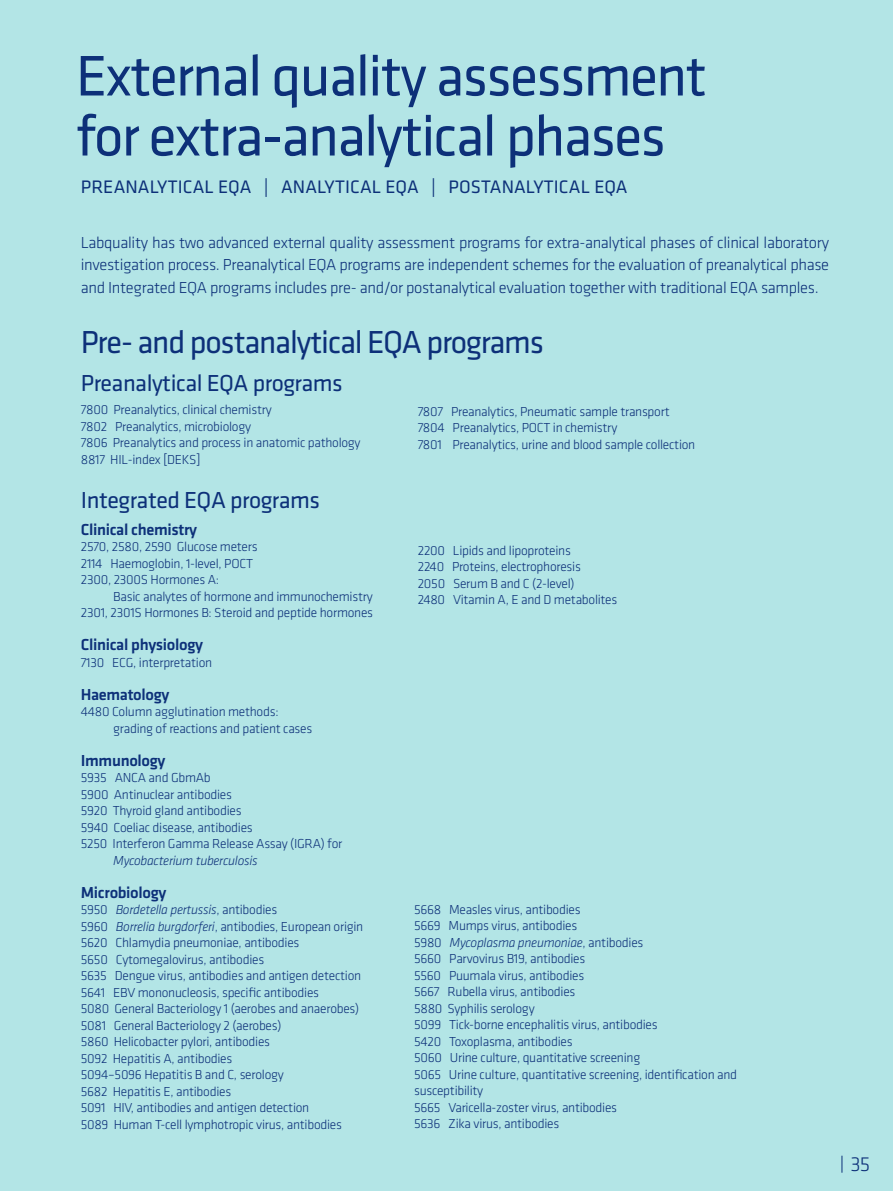
<style>
.page{position:relative;width:893px;height:1191px;background:#b3e5e6}
.page>*{position:absolute;margin:0;border:0;box-sizing:border-box;transform-origin:0 0}
.PC_Sisältösivun_otsi{font:59.25px/60px "Klavika";letter-spacing:-.03em;color:#0d3079}
.YE_nosto{font:33px "Klavika";letter-spacing:-.035em;color:#0d3079}
.SK_Taulukon_otsikko{font:24px "Klavika";letter-spacing:-.02em;color:#0d3079}
.t1{font:300 21px "Klavika";color:#0d3079}
.PC_lisätiedot_leipis{font:18.75px "Klavika";letter-spacing:.005em;color:#0d3079}
.EQAS_Virologia_leipi{font:300 16.5px/22.5px "Klavika";letter-spacing:-.02em;color:#0d3079;text-align:justify}
.Taulukko_leipis_1_EN{font:500 16.5px "Klavika";letter-spacing:-.02em;color:#0d3079}
.Taulukko_leipis_1_EN-2{font:300 13.5px/16.5px "Klavika";letter-spacing:-.02em;color:#0d3079}
.Taulukko_leipis_1_EN-3{font:italic 300 13.5px "Klavika";letter-spacing:-.02em;color:#0d3079}
.s1{font-style:normal}
.s2{font-style:italic}
</style>
<div class="page">
<hr style="left:0;top:0;width:1px;height:254px;background:#bcbdc0">
<svg style="left:842px;top:1155px;width:1px;height:17px"></svg>
<p class="PC_Sisältösivun_otsi" style="left:76px;top:44px;width:632px">External quality assessment for extra-analytical phases</p>
<p class="PC_lisätiedot_leipis" style="left:81px;top:175px;width:548px">PREANALYTICAL EQA | ANALYTICAL EQA | POSTANALYTICAL EQA</p>
<p class="EQAS_Virologia_leipi" style="left:81px;top:231px;width:750px">Labquality has two advanced external quality assessment programs for extra-analytical phases of clinical laboratory investigation process. Preanalytical EQA programs are independent schemes for the evaluation of preanalytical phase and Integrated EQA programs includes pre- and/or postanalytical evaluation together with traditional EQA samples.</p>
<p class="YE_nosto" style="left:81px;top:321px;width:465px">Pre- and postanalytical EQA programs</p>
<p class="SK_Taulukon_otsikko" style="left:81px;top:368px;width:263px">Preanalytical EQA programs</p>
<p class="Taulukko_leipis_1_EN-2" style="left:81px;top:401px;width:192px">7800 Preanalytics, clinical chemistry</p>
<p class="Taulukko_leipis_1_EN-2" style="left:81px;top:418px;width:172px">7802 Preanalytics, microbiology</p>
<p class="Taulukko_leipis_1_EN-2" style="left:81px;top:434px;width:281px">7806 Preanalytics and process in anatomic pathology</p>
<p class="Taulukko_leipis_1_EN-2" style="left:81px;top:451px;width:121px">8817 HIL-index [DEKS]</p>
<p class="SK_Taulukon_otsikko" style="left:81px;top:484px;width:241px">Integrated EQA programs</p>
<p class="Taulukko_leipis_1_EN" style="left:81px;top:518px;width:118px">Clinical chemistry</p>
<p class="Taulukko_leipis_1_EN-2" style="left:81px;top:538px;width:178px">2570, 2580, 2590 Glucose meters</p>
<p class="Taulukko_leipis_1_EN-2" style="left:81px;top:555px;width:174px">2114 Haemoglobin, 1-level, POCT</p>
<p class="Taulukko_leipis_1_EN-2" style="left:81px;top:571px;width:140px">2300, 2300S Hormones A:</p>
<p class="Taulukko_leipis_1_EN-2" style="left:113px;top:588px;width:261px">Basic analytes of hormone and immunochemistry</p>
<p class="Taulukko_leipis_1_EN-2" style="left:81px;top:604px;width:294px">2301, 2301S Hormones B: Steroid and peptide hormones</p>
<p class="Taulukko_leipis_1_EN" style="left:81px;top:633px;width:124px">Clinical physiology</p>
<p class="Taulukko_leipis_1_EN-2" style="left:81px;top:654px;width:133px">7130 ECG, interpretation</p>
<p class="Taulukko_leipis_1_EN" style="left:81px;top:683px;width:90px">Haematology</p>
<p class="Taulukko_leipis_1_EN-2" style="left:81px;top:703px;width:199px">4480 Column agglutination methods:</p>
<p class="Taulukko_leipis_1_EN-2" style="left:113px;top:720px;width:201px">grading of reactions and patient cases</p>
<p class="Taulukko_leipis_1_EN" style="left:81px;top:749px;width:86px">Immunology</p>
<p class="Taulukko_leipis_1_EN-2" style="left:81px;top:769px;width:132px">5935 ANCA and GbmAb</p>
<p class="Taulukko_leipis_1_EN-2" style="left:81px;top:786px;width:153px">5900 Antinuclear antibodies</p>
<p class="Taulukko_leipis_1_EN-2" style="left:81px;top:802px;width:162px">5920 Thyroid gland antibodies</p>
<p class="Taulukko_leipis_1_EN-2" style="left:81px;top:819px;width:173px">5940 Coeliac disease, antibodies</p>
<p class="Taulukko_leipis_1_EN-2" style="left:81px;top:835px;width:263px">5250 Interferon Gamma Release Assay (IGRA) for</p>
<p class="Taulukko_leipis_1_EN-3" style="left:113px;top:852px;width:146px">Mycobacterium tuberculosis</p>
<p class="Taulukko_leipis_1_EN" style="left:81px;top:881px;width:87px">Microbiology</p>
<p class="Taulukko_leipis_1_EN-3" style="left:81px;top:901px;width:198px"><span class="s1">5950</span> Bordetella pertussis<span class="s1">, antibodies</span></p>
<p class="Taulukko_leipis_1_EN-2" style="left:81px;top:918px;width:284px">5960 <span class="s2">Borrelia burgdorferi</span>, antibodies, European origin</p>
<p class="Taulukko_leipis_1_EN-2" style="left:81px;top:934px;width:220px">5620 Chlamydia pneumoniae, antibodies</p>
<p class="Taulukko_leipis_1_EN-2" style="left:81px;top:951px;width:185px">5650 Cytomegalovirus, antibodies</p>
<p class="Taulukko_leipis_1_EN-2" style="left:81px;top:967px;width:282px">5635 Dengue virus, antibodies and antigen detection</p>
<p class="Taulukko_leipis_1_EN-2" style="left:81px;top:984px;width:240px">5641 EBV mononucleosis, specific antibodies</p>
<p class="Taulukko_leipis_1_EN-2" style="left:81px;top:1000px;width:280px">5080 General Bacteriology 1 (aerobes and anaerobes)</p>
<p class="Taulukko_leipis_1_EN-2" style="left:81px;top:1017px;width:202px">5081 General Bacteriology 2 (aerobes)</p>
<p class="Taulukko_leipis_1_EN-2" style="left:81px;top:1033px;width:191px">5860 Helicobacter pylori, antibodies</p>
<p class="Taulukko_leipis_1_EN-2" style="left:81px;top:1050px;width:153px">5092 Hepatitis A, antibodies</p>
<p class="Taulukko_leipis_1_EN-2" style="left:81px;top:1066px;width:204px">5094–5096 Hepatitis B and C, serology</p>
<p class="Taulukko_leipis_1_EN-2" style="left:81px;top:1083px;width:152px">5682 Hepatitis E, antibodies</p>
<p class="Taulukko_leipis_1_EN-2" style="left:81px;top:1099px;width:230px">5091 HIV, antibodies and antigen detection</p>
<p class="Taulukko_leipis_1_EN-2" style="left:81px;top:1116px;width:263px">5089 Human T-cell lymphotropic virus, antibodies</p>
<p class="Taulukko_leipis_1_EN-2" style="left:418px;top:403px;width:253px">7807 Preanalytics, Pneumatic sample transport</p>
<p class="Taulukko_leipis_1_EN-2" style="left:418px;top:419px;width:201px">7804 Preanalytics, POCT in chemistry</p>
<p class="Taulukko_leipis_1_EN-2" style="left:418px;top:436px;width:279px">7801 Preanalytics, urine and blood sample collection</p>
<p class="Taulukko_leipis_1_EN-2" style="left:418px;top:542px;width:155px">2200 Lipids and lipoproteins</p>
<p class="Taulukko_leipis_1_EN-2" style="left:418px;top:558px;width:165px">2240 Proteins, electrophoresis</p>
<p class="Taulukko_leipis_1_EN-2" style="left:418px;top:575px;width:158px">2050 Serum B and C (2-level)</p>
<p class="Taulukko_leipis_1_EN-2" style="left:418px;top:591px;width:201px">2480 Vitamin A, E and D metabolites</p>
<p class="Taulukko_leipis_1_EN-2" style="left:414px;top:901px;width:168px">5668 Measles virus, antibodies</p>
<p class="Taulukko_leipis_1_EN-2" style="left:414px;top:917px;width:165px">5669 Mumps virus, antibodies</p>
<p class="Taulukko_leipis_1_EN-3" style="left:414px;top:934px;width:231px"><span class="s1">5980</span> Mycoplasma pneumoniae<span class="s1">, antibodies</span></p>
<p class="Taulukko_leipis_1_EN-2" style="left:414px;top:950px;width:173px">5660 Parvovirus B19, antibodies</p>
<p class="Taulukko_leipis_1_EN-2" style="left:414px;top:967px;width:172px">5560 Puumala virus, antibodies</p>
<p class="Taulukko_leipis_1_EN-2" style="left:414px;top:983px;width:163px">5667 Rubella virus, antibodies</p>
<p class="Taulukko_leipis_1_EN-2" style="left:414px;top:1000px;width:122px">5880 Syphilis serology</p>
<p class="Taulukko_leipis_1_EN-2" style="left:414px;top:1016px;width:245px">5099 Tick-borne encephalitis virus, antibodies</p>
<p class="Taulukko_leipis_1_EN-2" style="left:414px;top:1033px;width:160px">5420 Toxoplasma, antibodies</p>
<p class="Taulukko_leipis_1_EN-2" style="left:414px;top:1049px;width:228px">5060 Urine culture, quantitative screening</p>
<p class="Taulukko_leipis_1_EN-2" style="left:414px;top:1066px;width:325px">5065 Urine culture, quantitative screening, identification and susceptibility</p>
<p class="Taulukko_leipis_1_EN-2" style="left:414px;top:1099px;width:205px">5665 Varicella-zoster virus, antibodies</p>
<p class="Taulukko_leipis_1_EN-2" style="left:414px;top:1115px;width:147px">5636 Zika virus, antibodies</p>
<h3 class="t1" style="left:850px;top:1151px;width:21px">35</h3>
</div>
